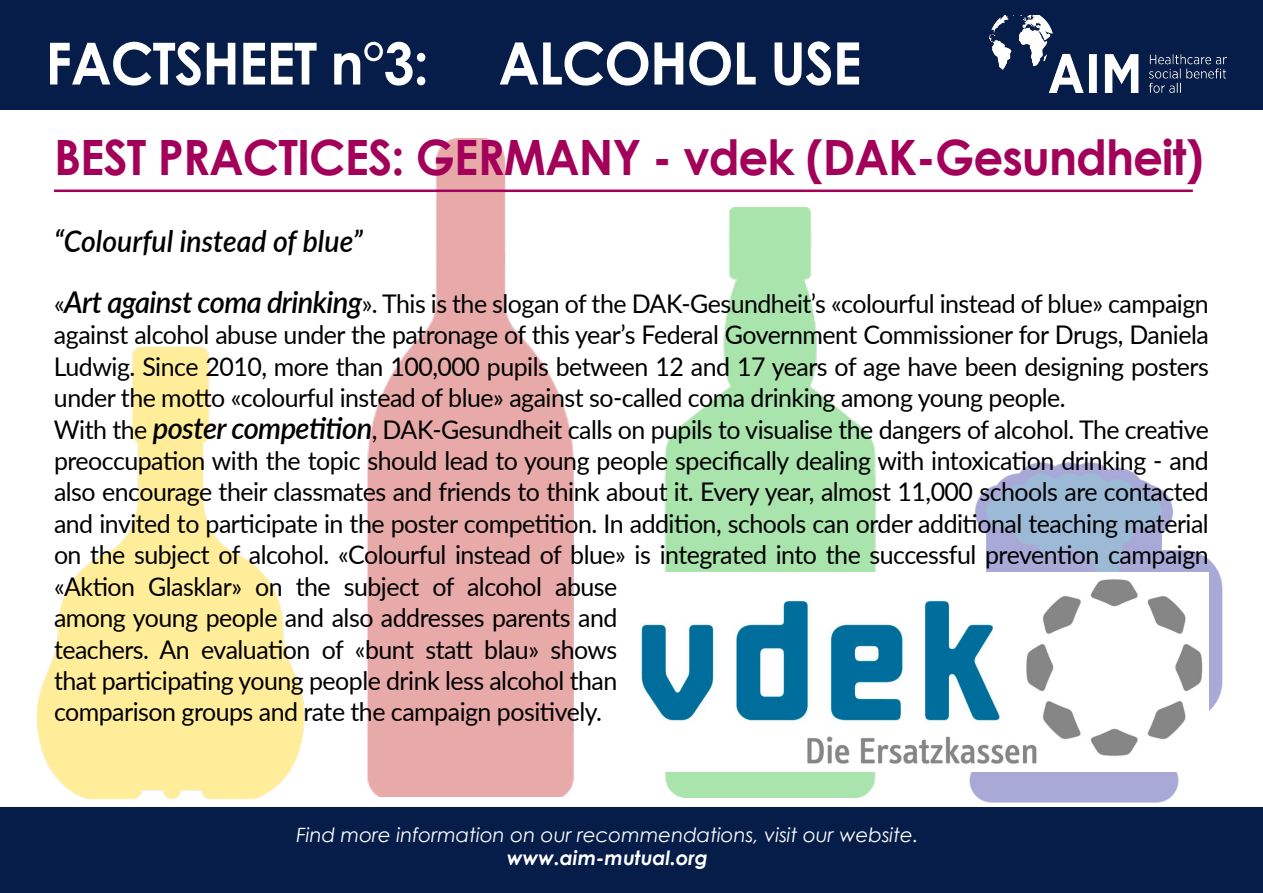
<style>
.page{position:relative;width:1263px;height:893px;background:#fff}
.page>*{position:absolute;margin:0;border:0;box-sizing:border-box;transform-origin:0 0}
.t1{font:700 58.05px "Century Gothic";letter-spacing:-.02em;color:#fff;scale:.95 1}
.t2{font:700 48.75px "Century Gothic";letter-spacing:-.02em;color:#a3005a;scale:.96 1}
.t3{font:italic 600 30px "Lato";color:#000;scale:.95 1}
.t4{font:25.65px/31.5px "Lato";letter-spacing:-.02em;color:#000}
.t5{font:italic 19.65px "Century Gothic";color:#fff}
.t6{font:italic 700 19.65px "Century Gothic";color:#fff}
.s1{font-size:58.5px}
.s2{font-weight:600;font-style:italic;font-size:30px}
</style>
<div class="page">
<img style="left:36px;top:348px;width:269px;height:450px">
<img style="left:664px;top:207px;width:212px;height:590px">
<img style="left:949px;top:462px;width:283px;height:346px">
<img style="left:333px;top:138px;width:256px;height:659px">
<div style="left:0;top:0;width:1263px;height:110px;background:#071d49"></div>
<img style="left:989px;top:16px;width:237px;height:76px">
<div style="left:0;top:808px;width:1263px;height:85px;background:#071d49"></div>
<hr style="left:54px;top:190px;width:1139px;height:2px;background:#a3005a">
<img style="left:641px;top:572px;width:568px;height:199px">
<h1 class="t1" style="left:45px;top:19px;width:861px">FACTSHEET n°3: <span class="s1">ALCOHOL USE</span></h1>
<h2 class="t2" style="left:54px;top:120px;width:1199px">BEST PRACTICES: GERMANY - vdek (DAK-Gesundheit)</h2>
<p class="t3" style="left:54px;top:220px;width:327px">“Colourful instead of blue”</p>
<p class="t4" style="left:54px;top:287px;width:1156px">«<span class="s2">Art against coma drinking</span>». This is the slogan of the DAK-Gesundheit’s «colourful instead of blue» campaign against alcohol abuse under the patronage of this year’s Federal Government Commissioner for Drugs, Daniela Ludwig. Since 2010, more than 100,000 pupils between 12 and 17 years of age have been designing posters under the motto «colourful instead of blue» against so-called coma drinking among young people.<br>With the <span class="s2">poster competition</span>, DAK-Gesundheit calls on pupils to visualise the dangers of alcohol. The creative preoccupation with the topic should lead to young people specifically dealing with intoxication drinking - and also encourage their classmates and friends to think about it. Every year, almost 11,000 schools are contacted and invited to participate in the poster competition. In addition, schools can order additional teaching material on the subject of alcohol. «Colourful instead of blue» is integrated into the successful prevention campaign «Aktion Glasklar» on the subject of alcohol abuse<br>among young people and also addresses parents and<br>teachers. An evaluation of «bunt statt blau» shows<br>that participating young people drink less alcohol than<br>comparison groups and rate the campaign positively.</p>
<p class="t5" style="left:296px;top:821px;width:624px">Find more information on our recommendations, visit our website.</p>
<p class="t6" style="left:507px;top:843px;width:202px">www.aim-mutual.org</p>
</div>
